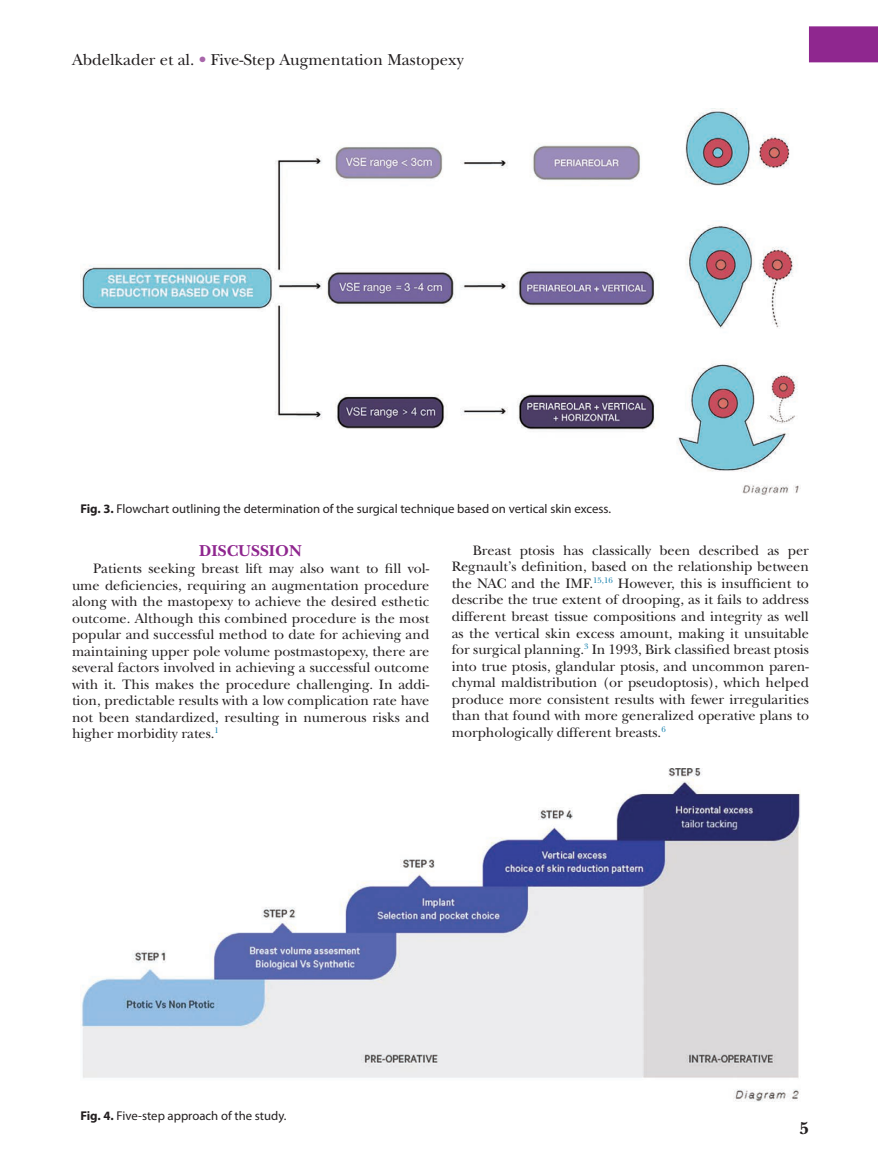
<style>
.page{position:relative;width:878px;height:1175px;background:#fff}
.page>*{position:absolute;margin:0;border:0;box-sizing:border-box;transform-origin:0 0}
.t1{font:700 18px "New Baskerville Std";color:#231f20}
.t2{font:16.5px "New Baskerville Std";color:#231f20}
.t3{font:700 16.5px "New Baskerville Std";color:#8f278f}
.t4{font:14.25px/16.5px "New Baskerville Std";color:#231f20;text-align:justify}
.t5{font:12.75px "Myriad Pro";color:#231f20}
.s1{color:#a866aa}
.s2{font-weight:700}
</style>
<div class="page">
<div style="left:808px;top:26px;width:70px;height:36px;background:#8f278f"></div>
<img style="left:80px;top:108px;width:719px;height:387px">
<img style="left:81px;top:769px;width:719px;height:333px">
<p class="t2" style="left:72px;top:50px;width:393px">Abdelkader et al. <span class="s1">•</span> Five-Step Augmentation Mastopexy</p>
<p class="t5" style="left:80px;top:500px;width:532px"><span class="s2">Fig. 3.</span> Flowchart outlining the determination of the surgical technique based on vertical skin excess.</p>
<p class="t3" style="left:199px;top:541px;width:104px">DISCUSSION</p>
<p class="t4" style="left:72px;top:560px;width:359px;text-indent:21px">Patients seeking breast lift may also want to fill vol&shy;ume deficiencies, requiring an augmentation procedure along with the mastopexy to achieve the desired esthetic outcome. Although this combined procedure is the most popular and successful method to date for achieving and maintaining upper pole volume postmastopexy, there are several factors involved in achieving a successful outcome with it. This makes the procedure challenging. In addi&shy;tion, predictable results with a low complication rate have not been standardized, resulting in numerous risks and higher morbidity rates.<sup>1</sup></p>
<p class="t4" style="left:451px;top:542px;width:359px;text-indent:21px">Breast ptosis has classically been described as per Regnault’s definition, based on the relationship between the NAC and the IMF.<sup>15,16</sup> However, this is insufficient to describe the true extent of drooping, as it fails to address different breast tissue compositions and integrity as well as the vertical skin excess amount, making it unsuitable for surgical planning.<sup>3</sup> In 1993, Birk classified breast ptosis into true ptosis, glandular ptosis, and uncommon paren&shy;chymal maldistribution (or pseudoptosis), which helped produce more consistent results with fewer irregularities than that found with more generalized operative plans to morphologically different breasts.<sup>6</sup></p>
<p class="t5" style="left:80px;top:1107px;width:208px"><span class="s2">Fig. 4.</span> Five-step approach of the study.</p>
<p class="t1" style="left:799px;top:1118px;width:11px">5</p>
</div>
